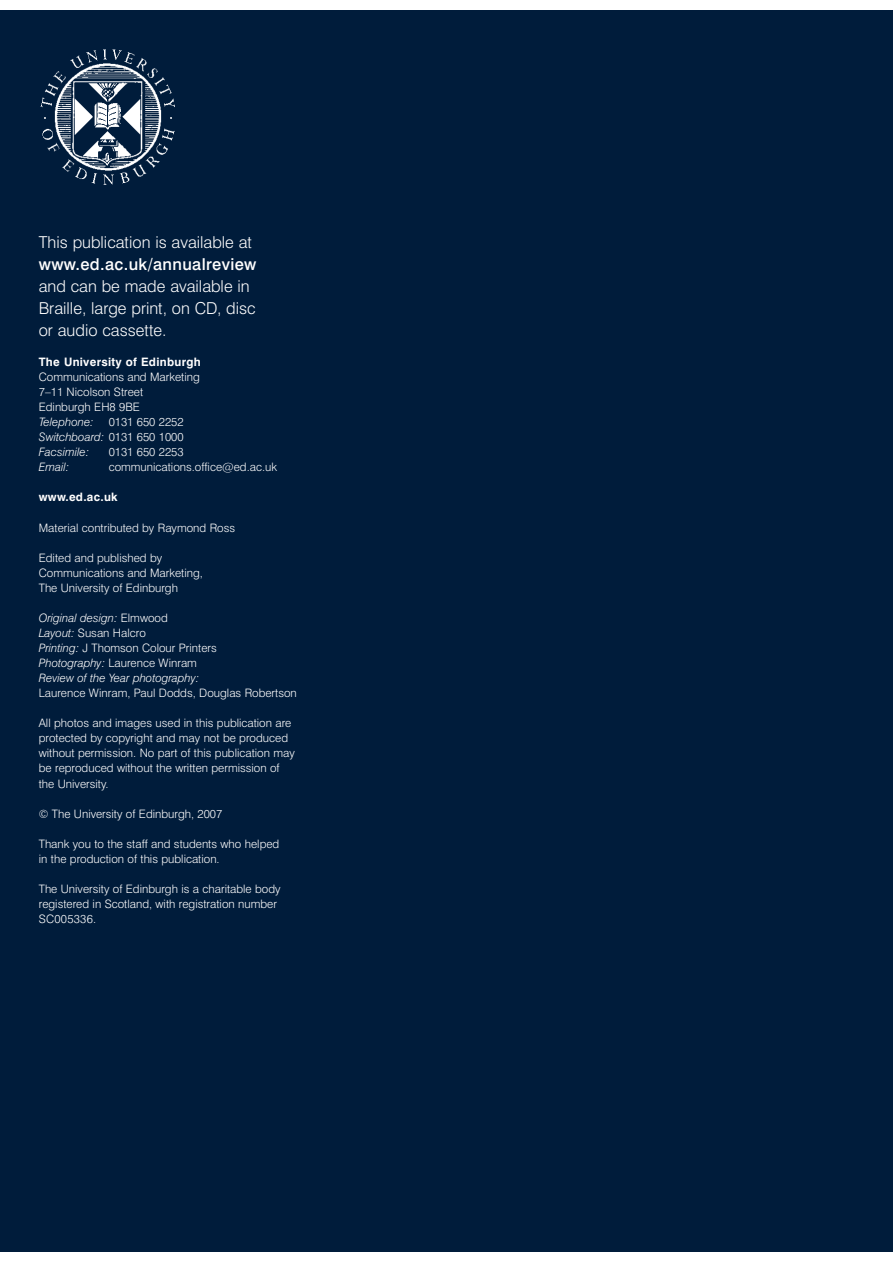
<style>
.page{position:relative;width:893px;height:1263px;background:#fff}
.page>*{position:absolute;margin:0;border:0;box-sizing:border-box;transform-origin:0 0}
.t1{font:300 16.5px/21.9px "Swiss 721 BT";color:#fff}
.t2{font:500 16.5px "Swiss 721 BT";letter-spacing:.02em;color:#fff}
.t3{font:300 11.7px/15px "Swiss 721 BT";color:#fff}
.t4{font:italic 300 11.7px/15px "Swiss 721 BT";color:#fff}
.t5{font:700 11.7px "Swiss 721 BT";letter-spacing:.025em;color:#fff}
.s1{font-style:italic}
.s2{font-style:normal}
</style>
<div class="page">
<div style="left:0;top:11px;width:893px;height:1241px;background:#001c3b"></div>
<img style="left:40px;top:50px;width:135px;height:135px">
<h1 class="t1" style="left:39px;top:233px;width:215px">This publication is available at</h1>
<h1 class="t2" style="left:39px;top:255px;width:219px">www.ed.ac.uk/annualreview</h1>
<h1 class="t1" style="left:39px;top:277px;width:218px">and can be made available in<br>Braille, large print, on CD, disc or audio cassette.</h1>
<p class="t5" style="left:39px;top:358px;width:163px">The University of Edinburgh</p>
<p class="t3" style="left:39px;top:370px;width:162px">Communications and Marketing<br>7–11 Nicolson Street<br>Edinburgh EH8 9BE</p>
<p class="t4" style="left:39px;top:416px;width:56px">Telephone:</p>
<p class="t3" style="left:39px;top:416px;width:146px;text-align:justify;text-indent:70px">0131 650 2252<br><span class="s1">Switchboard:</span> 0131 650 1000<br><span class="s1">Facsimile:</span></p>
<p class="t3" style="left:109px;top:446px;width:76px">0131 650 2253</p>
<p class="t4" style="left:39px;top:461px;width:32px">Email:</p>
<p class="t3" style="left:109px;top:461px;width:170px">communications.office@ed.ac.uk</p>
<p class="t5" style="left:39px;top:493px;width:80px">www.ed.ac.uk</p>
<p class="t3" style="left:39px;top:521px;width:198px">Material contributed by Raymond Ross</p>
<p class="t3" style="left:39px;top:551px;width:166px">Edited and published by<br>Communications and Marketing,<br>The University of Edinburgh</p>
<p class="t4" style="left:39px;top:611px;width:179px">Original design: <span class="s2">Elmwood<br></span>Layout: <span class="s2">Susan Halcro<br></span>Printing: <span class="s2">J Thomson Colour Printers<br></span>Photography: <span class="s2">Laurence Winram<br></span>Review of the Year photography:</p>
<p class="t3" style="left:39px;top:687px;width:259px">Laurence Winram, Paul Dodds, Douglas Robertson</p>
<p class="t3" style="left:39px;top:717px;width:258px">All photos and images used in this publication are protected by copyright and may not be produced without permission. No part of this publication may be reproduced without the written permission of the University.</p>
<p class="t3" style="left:39px;top:807px;width:185px">© The University of Edinburgh, 2007</p>
<p class="t3" style="left:39px;top:837px;width:242px">Thank you to the staff and students who helped in the production of this publication.</p>
<p class="t3" style="left:39px;top:882px;width:243px">The University of Edinburgh is a charitable body registered in Scotland, with registration number<br>SC005336.</p>
</div>
